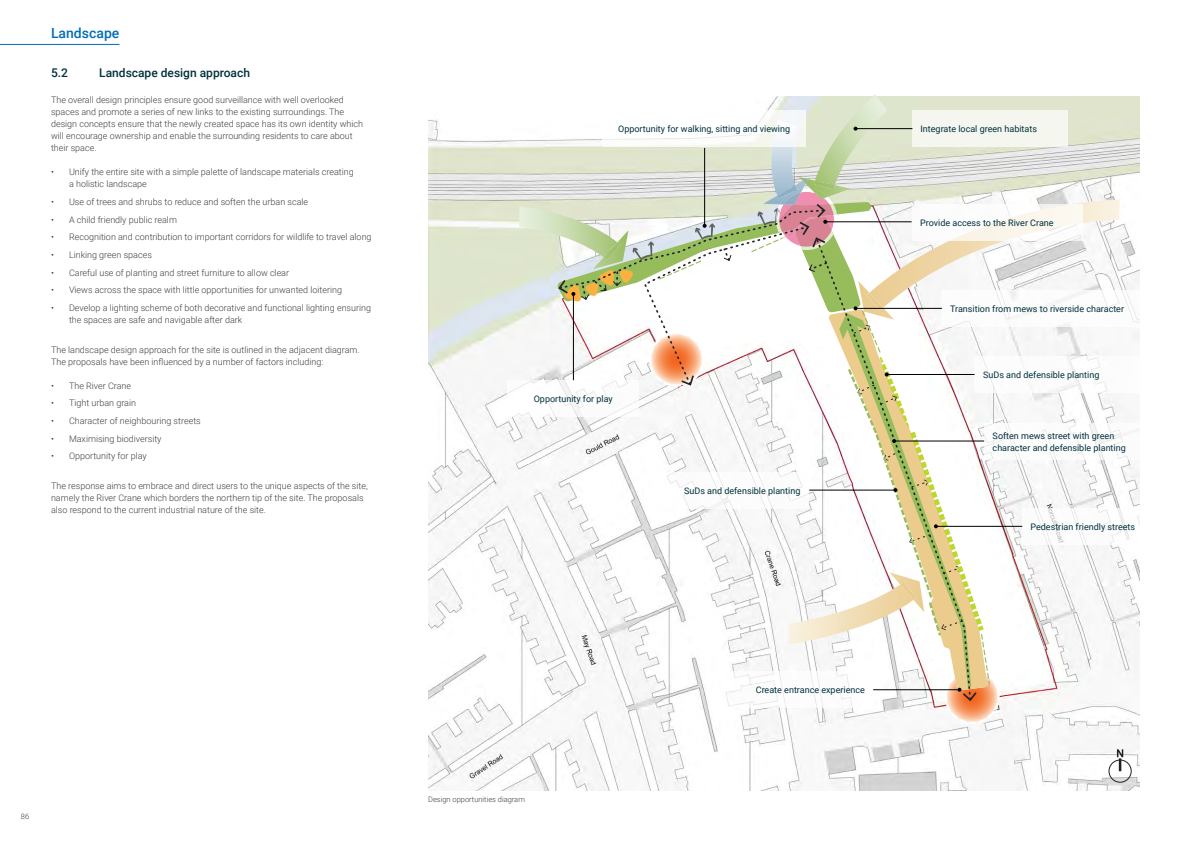
<style>
.page{position:relative;width:1191px;height:842px;background:#fff}
.page>*{position:absolute;margin:0;border:0;box-sizing:border-box;transform-origin:0 0}
.t1{font:500 14px "Roboto";color:#006eb6}
.t2{font:500 12px "Roboto";color:#00313c}
.AA_BODY_TEXT_2018{font:300 9px/12px "Roboto";color:#3e3e3f}
.AA_SUB_HEADINGS__NO{font:9px/12px "Roboto";color:#00313c}
.AA_CAPTION_2018{font:300 7.5px "Roboto";color:#3e3e3f}
</style>
<div class="page">
<hr style="left:0;top:44px;width:119px;height:1px;background:#006eb6">
<img style="left:428px;top:96px;width:712px;height:695px">
<img style="left:519px;top:206px;width:38px;height:51px">
<img style="left:999px;top:200px;width:120px;height:90px">
<img style="left:815px;top:94px;width:72px;height:85px">
<img style="left:808px;top:177px;width:42px;height:2px">
<img style="left:771px;top:147px;width:26px;height:30px">
<img style="left:763px;top:177px;width:45px;height:2px">
<div style="left:602px;top:111px;width:203px;height:36px;background:#fff"></div>
<div style="left:912px;top:111px;width:155px;height:36px;background:#f5f6ef"></div>
<div style="left:1022px;top:508px;width:118px;height:36px;background:#fff"></div>
<hr style="left:855px;top:128px;width:57px;height:1px;background:#000">
<svg style="left:853px;top:127px;width:4px;height:4px"></svg>
<svg style="left:999px;top:204px;width:83px;height:37px;fill:#fbf8f0"></svg>
<div style="left:941px;top:290px;width:199px;height:37px;background:#fff"></div>
<div style="left:974px;top:356px;width:166px;height:37px;background:#fff"></div>
<div style="left:984px;top:423px;width:156px;height:37px;background:#fff"></div>
<hr style="left:936px;top:526px;width:86px;height:1px;background:#000">
<div style="left:507px;top:380px;width:132px;height:37px;background:#fff"></div>
<hr style="left:704px;top:148px;width:1px;height:78px;background:#000">
<svg style="left:557px;top:179px;width:442px;height:545px"></svg>
<div style="left:1108px;top:760px;width:23px;height:22px;border:1px solid #231f20;border-radius:50%"></div>
<svg style="left:1117px;top:749px;width:6px;height:22px"></svg>
<h1 class="t1" style="left:51px;top:23px;width:70px">Landscape</h1>
<p class="t2" style="left:51px;top:64px;width:18px">5.2</p>
<p class="t2" style="left:99px;top:64px;width:152px">Landscape design approach</p>
<p class="AA_BODY_TEXT_2018" style="left:51px;top:94px;width:313px">The overall design principles ensure good surveillance with well overlooked spaces and promote a series of new links to the existing surroundings. The design concepts ensure that the newly created space has its own identity which will encourage ownership and enable the surrounding residents to care about their space.</p>
<p class="AA_BODY_TEXT_2018" style="left:69px;top:166px;width:286px;text-indent:-18px">• Unify the entire site with a simple palette of landscape materials creating a holistic landscape</p>
<p class="AA_BODY_TEXT_2018" style="left:51px;top:195px;width:259px">• Use of trees and shrubs to reduce and soften the urban scale</p>
<p class="AA_BODY_TEXT_2018" style="left:51px;top:213px;width:127px">• A child friendly public realm</p>
<p class="AA_BODY_TEXT_2018" style="left:51px;top:231px;width:322px">• Recognition and contribution to important corridors for wildlife to travel along</p>
<p class="AA_BODY_TEXT_2018" style="left:51px;top:248px;width:102px">• Linking green spaces</p>
<p class="AA_BODY_TEXT_2018" style="left:51px;top:266px;width:240px">• Careful use of planting and street furniture to allow clear</p>
<p class="AA_BODY_TEXT_2018" style="left:51px;top:284px;width:292px">• Views across the space with little opportunities for unwanted loitering</p>
<p class="AA_BODY_TEXT_2018" style="left:69px;top:301px;width:303px;text-indent:-18px">• Develop a lighting scheme of both decorative and functional lighting ensuring the spaces are safe and navigable after dark</p>
<p class="AA_BODY_TEXT_2018" style="left:51px;top:343px;width:310px">The landscape design approach for the site is outlined in the adjacent diagram.<br>The proposals have been influenced by a number of factors including:</p>
<p class="AA_BODY_TEXT_2018" style="left:51px;top:379px;width:82px">• The River Crane</p>
<p class="AA_BODY_TEXT_2018" style="left:51px;top:397px;width:86px">• Tight urban grain</p>
<p class="AA_BODY_TEXT_2018" style="left:51px;top:414px;width:151px">• Character of neighbouring streets</p>
<p class="AA_BODY_TEXT_2018" style="left:51px;top:432px;width:112px">• Maximising biodiversity</p>
<p class="AA_BODY_TEXT_2018" style="left:51px;top:450px;width:97px">• Opportunity for play</p>
<p class="AA_BODY_TEXT_2018" style="left:51px;top:479px;width:318px">The response aims to embrace and direct users to the unique aspects of the site, namely the River Crane which borders the northern tip of the site. The proposals also respond to the current industrial nature of the site.</p>
<p class="AA_SUB_HEADINGS__NO" style="left:618px;top:123px;width:173px">Opportunity for walking, sitting and viewing</p>
<p class="AA_SUB_HEADINGS__NO" style="left:920px;top:123px;width:118px">Integrate local green habitats</p>
<p class="AA_SUB_HEADINGS__NO" style="left:920px;top:216px;width:135px">Provide access to the River Crane</p>
<p class="AA_SUB_HEADINGS__NO" style="left:950px;top:303px;width:175px">Transition from mews to riverside character</p>
<p class="AA_SUB_HEADINGS__NO" style="left:534px;top:392px;width:81px">Opportunity for play</p>
<p class="AA_SUB_HEADINGS__NO" style="left:684px;top:484px;width:118px">SuDs and defensible planting</p>
<p class="AA_SUB_HEADINGS__NO" style="left:983px;top:369px;width:118px">SuDs and defensible planting</p>
<p class="AA_SUB_HEADINGS__NO" style="left:992px;top:429px;width:135px">Soften mews street with green character and defensible planting</p>
<p class="AA_SUB_HEADINGS__NO" style="left:1030px;top:520px;width:106px">Pedestrian friendly streets</p>
<p class="AA_CAPTION_2018" style="left:21px;top:811px;width:10px">86</p>
<p class="AA_CAPTION_2018" style="left:428px;top:794px;width:98px">Design opportunities diagram</p>
<p class="AA_SUB_HEADINGS__NO" style="left:756px;top:683px;width:111px">Create entrance experience</p>
</div>
